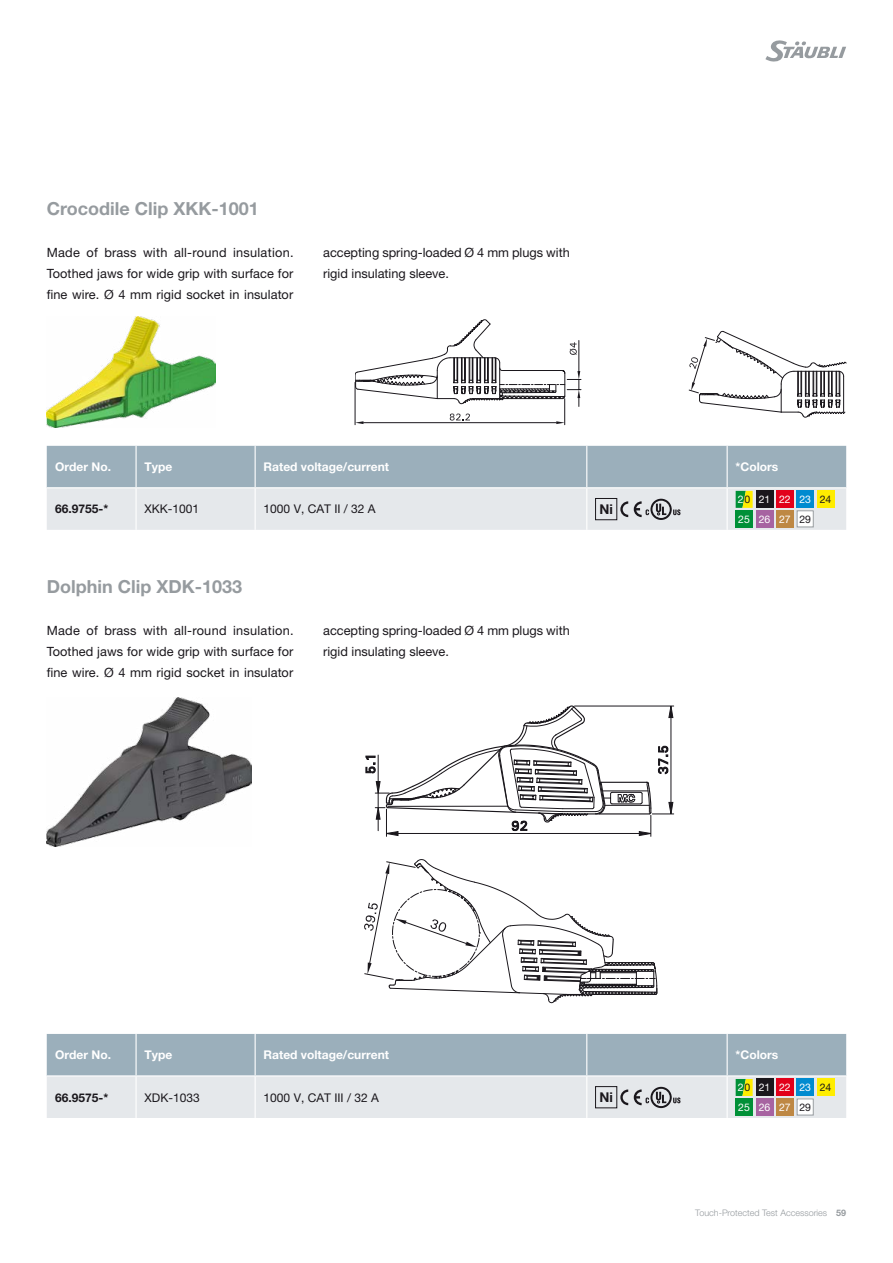
<style>
.page{position:relative;width:893px;height:1263px;background:#fff}
.page>*{position:absolute;margin:0;border:0;box-sizing:border-box;transform-origin:0 0}
.t1{font:700 18px "Helvetica Neue LTW1 G";color:#969b9f}
.t2{font:700 13.5px "Helvetica Neue LTW1 G";color:#1a171c}
.t3{font:12.75px/21px "Helvetica Neue LTW1 G";color:#1a171c;text-align:justify}
.t4{font:700 12px "Helvetica Neue LTW1 G";color:#fff}
.t5{font:12px "Helvetica Neue LTW1 G";color:#1a171c}
.t6{font:700 12px "Helvetica Neue LTW1 G";color:#1a171c}
.t7{font:10.5px/19.5px "Helvetica Neue LTW1 G";color:#fff}
.t8{font:300 9px "Helvetica Neue LTW1 G";color:#969b9f}
.s1{color:#1a171c}
.s2{font-weight:700}
</style>
<div class="page">
<svg style="left:765px;top:40px;width:81px;height:22px"></svg>
<img style="left:47px;top:317px;width:168px;height:110px">
<svg style="left:355px;top:320px;width:226px;height:105px"></svg>
<img style="left:47px;top:698px;width:204px;height:149px">
<svg style="left:364px;top:859px;width:294px;height:144px"></svg>
<svg style="left:365px;top:705px;width:309px;height:131px"></svg>
<svg style="left:689px;top:331px;width:157px;height:87px"></svg>
<svg style="left:47px;top:446px;width:799px;height:84px;background:#bec9d0"></svg>
<div style="left:756px;top:491px;width:17px;height:17px;background:#1a171c"></div>
<div style="left:776px;top:491px;width:17px;height:17px;background:#e2001a"></div>
<div style="left:797px;top:491px;width:17px;height:17px;background:#008bd0"></div>
<div style="left:817px;top:491px;width:17px;height:17px;background:#ffed00"></div>
<div style="left:736px;top:510px;width:17px;height:17px;background:#009037"></div>
<div style="left:756px;top:510px;width:17px;height:17px;background:#a763a1"></div>
<div style="left:776px;top:510px;width:17px;height:17px;background:#be8844"></div>
<div style="left:797px;top:511px;width:16px;height:16px;background:#fff"></div>
<div style="left:797px;top:510px;width:17px;height:17px;border:1px solid #969b9f"></div>
<svg style="left:47px;top:1034px;width:799px;height:84px;background:#bdc9d0"></svg>
<div style="left:756px;top:1079px;width:17px;height:17px;background:#1a171c"></div>
<div style="left:776px;top:1079px;width:17px;height:17px;background:#e2001a"></div>
<div style="left:797px;top:1079px;width:17px;height:17px;background:#008bd0"></div>
<div style="left:817px;top:1079px;width:17px;height:17px;background:#ffed00"></div>
<div style="left:736px;top:1098px;width:17px;height:17px;background:#009037"></div>
<div style="left:756px;top:1098px;width:17px;height:17px;background:#a763a1"></div>
<div style="left:776px;top:1098px;width:17px;height:17px;background:#be8844"></div>
<div style="left:797px;top:1099px;width:16px;height:16px;background:#fff"></div>
<div style="left:797px;top:1098px;width:17px;height:17px;border:1px solid #969b9f"></div>
<h1 class="t1" style="left:47px;top:197px;width:214px">Crocodile Clip XKK-1001</h1>
<p class="t3" style="left:47px;top:242px;width:248px">Made of brass with all-round insulation.<br>Toothed jaws for wide grip with surface for fine wire. Ø 4 mm rigid socket in insulator</p>
<p class="t3" style="left:323px;top:242px;width:248px">accepting spring-loaded Ø 4 mm plugs with rigid insulating sleeve.</p>
<p class="t4" style="left:55px;top:459px;width:57px">Order No.</p>
<p class="t4" style="left:145px;top:459px;width:29px">Type</p>
<p class="t4" style="left:264px;top:459px;width:127px">Rated voltage/current</p>
<p class="t4" style="left:736px;top:459px;width:44px">*Colors</p>
<p class="t6" style="left:55px;top:502px;width:55px">66.9755-*</p>
<p class="t5" style="left:145px;top:502px;width:56px">XKK-1001</p>
<p class="t5" style="left:264px;top:502px;width:114px">1000 V, CAT II / 32 A</p>
<p class="t2" style="left:599px;top:501px;width:15px">Ni</p>
<p class="t7" style="left:738px;top:489px;width:95px">2<span class="s1">0</span> 21 22 23 <span class="s1">24<br></span>25 26 27 <span class="s1">29</span></p>
<h1 class="t1" style="left:47px;top:575px;width:197px">Dolphin Clip XDK-1033</h1>
<p class="t3" style="left:47px;top:620px;width:248px">Made of brass with all-round insulation.<br>Toothed jaws for wide grip with surface for fine wire. Ø 4 mm rigid socket in insulator</p>
<p class="t3" style="left:323px;top:620px;width:248px">accepting spring-loaded Ø 4 mm plugs with rigid insulating sleeve.</p>
<p class="t4" style="left:55px;top:1047px;width:57px">Order No.</p>
<p class="t4" style="left:145px;top:1047px;width:29px">Type</p>
<p class="t4" style="left:264px;top:1047px;width:127px">Rated voltage/current</p>
<p class="t4" style="left:736px;top:1047px;width:44px">*Colors</p>
<p class="t6" style="left:55px;top:1090px;width:55px">66.9575-*</p>
<p class="t5" style="left:145px;top:1090px;width:57px">XDK-1033</p>
<p class="t5" style="left:264px;top:1090px;width:117px">1000 V, CAT III / 32 A</p>
<p class="t2" style="left:599px;top:1089px;width:15px">Ni</p>
<p class="t7" style="left:738px;top:1078px;width:95px">2<span class="s1">0</span> 21 22 23 <span class="s1">24<br></span>25 26 27 <span class="s1">29</span></p>
<p class="t8" style="left:695px;top:1207px;width:152px">Touch-Protected Test Accessories <span class="s2">59</span></p>
</div>
